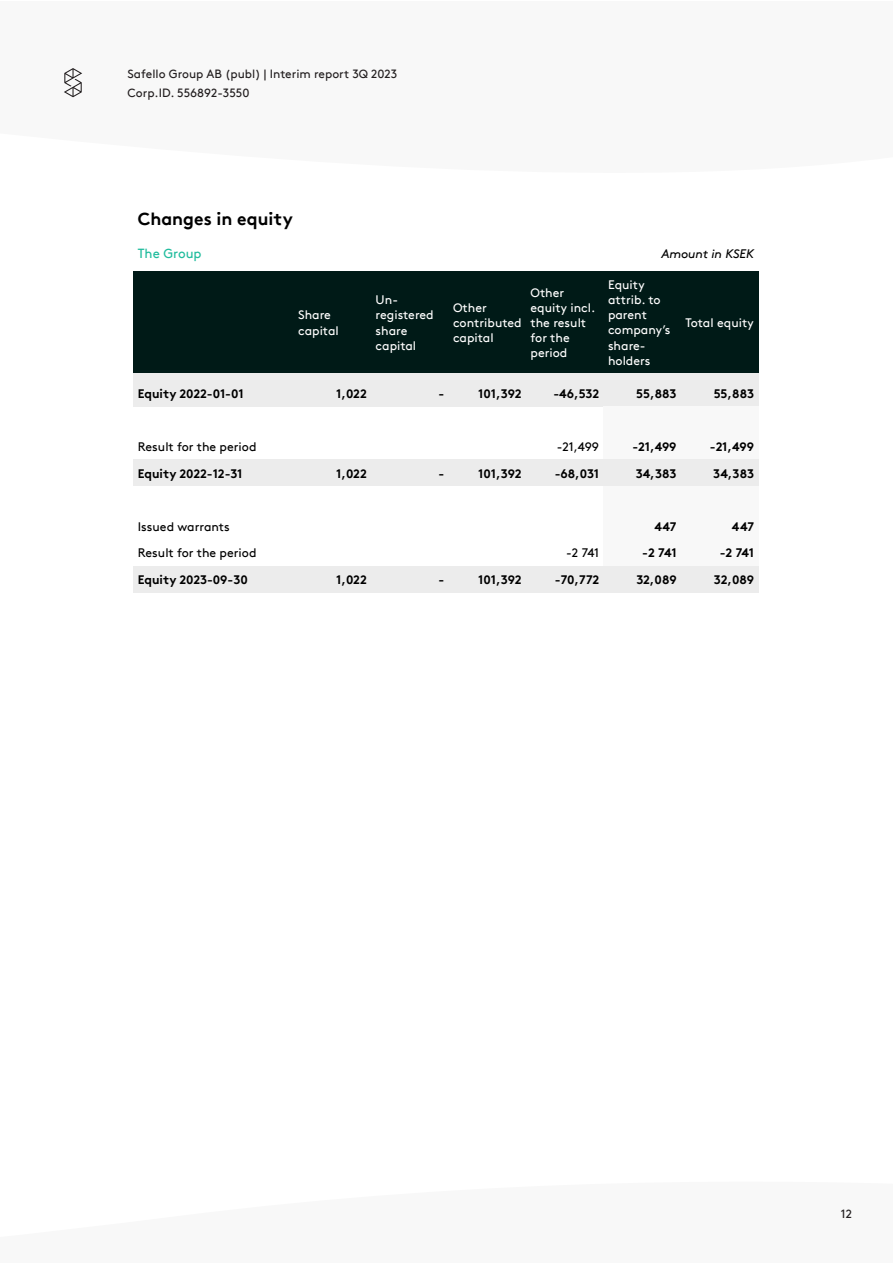
<style>
.page{position:relative;width:893px;height:1263px;background:#fff}
.page>*{position:absolute;margin:0;border:0;box-sizing:border-box;transform-origin:0 0}
.t1{font:700 17.7px "Brown";color:#000}
.t2{font:13.2px "Brown";color:#20bc9d}
.t3{font:700 12.45px "Brown";letter-spacing:-.005em;color:#000}
.t4{font:12.45px/15px "Brown";color:#fff}
.t5{font:12.45px "Brown";color:#000}
.t6{font:12.45px "Brown Itali";color:#000}
.t7{font:12px/19.2px "Brown";color:#231f20}
</style>
<div class="page">
<svg style="left:64px;top:68px;width:18px;height:29px"></svg>
<div style="left:133px;top:271px;width:161px;height:102px;background:#001a17"></div>
<div style="left:294px;top:271px;width:77px;height:102px;background:#001a17"></div>
<div style="left:371px;top:271px;width:78px;height:102px;background:#001a17"></div>
<div style="left:449px;top:271px;width:77px;height:102px;background:#001a17"></div>
<div style="left:526px;top:271px;width:78px;height:102px;background:#001a17"></div>
<div style="left:604px;top:271px;width:77px;height:102px;background:#001a17"></div>
<div style="left:681px;top:271px;width:77px;height:102px;background:#001a17"></div>
<div style="left:133px;top:373px;width:161px;height:7px;background:#ececec"></div>
<div style="left:294px;top:373px;width:77px;height:7px;background:#ececec"></div>
<div style="left:371px;top:373px;width:78px;height:7px;background:#ececec"></div>
<div style="left:449px;top:373px;width:77px;height:7px;background:#ececec"></div>
<div style="left:526px;top:373px;width:78px;height:7px;background:#ececec"></div>
<div style="left:604px;top:373px;width:77px;height:7px;background:#ececec"></div>
<div style="left:681px;top:373px;width:77px;height:7px;background:#ececec"></div>
<div style="left:133px;top:380px;width:161px;height:27px;background:#ececec"></div>
<div style="left:294px;top:380px;width:77px;height:27px;background:#ececec"></div>
<div style="left:371px;top:380px;width:78px;height:27px;background:#ececec"></div>
<div style="left:449px;top:380px;width:77px;height:27px;background:#ececec"></div>
<div style="left:526px;top:380px;width:78px;height:27px;background:#ececec"></div>
<div style="left:604px;top:380px;width:77px;height:27px;background:#ececec"></div>
<div style="left:681px;top:380px;width:77px;height:27px;background:#ececec"></div>
<div style="left:604px;top:407px;width:77px;height:26px;background:#f8f8f8"></div>
<div style="left:681px;top:407px;width:77px;height:26px;background:#f8f8f8"></div>
<div style="left:604px;top:433px;width:77px;height:27px;background:#f8f8f8"></div>
<div style="left:681px;top:433px;width:77px;height:27px;background:#f8f8f8"></div>
<div style="left:133px;top:460px;width:161px;height:26px;background:#ececec"></div>
<div style="left:294px;top:460px;width:77px;height:26px;background:#ececec"></div>
<div style="left:371px;top:460px;width:78px;height:26px;background:#ececec"></div>
<div style="left:449px;top:460px;width:77px;height:26px;background:#ececec"></div>
<div style="left:526px;top:460px;width:78px;height:26px;background:#ececec"></div>
<div style="left:604px;top:460px;width:77px;height:26px;background:#ececec"></div>
<div style="left:681px;top:460px;width:77px;height:26px;background:#ececec"></div>
<div style="left:604px;top:486px;width:77px;height:27px;background:#f8f8f8"></div>
<div style="left:681px;top:486px;width:77px;height:27px;background:#f8f8f8"></div>
<div style="left:604px;top:513px;width:77px;height:26px;background:#f8f8f8"></div>
<div style="left:681px;top:513px;width:77px;height:26px;background:#f8f8f8"></div>
<div style="left:604px;top:539px;width:77px;height:27px;background:#f8f8f8"></div>
<div style="left:681px;top:539px;width:77px;height:27px;background:#f8f8f8"></div>
<div style="left:133px;top:566px;width:161px;height:26px;background:#ececec"></div>
<div style="left:294px;top:566px;width:77px;height:26px;background:#ececec"></div>
<div style="left:371px;top:566px;width:78px;height:26px;background:#ececec"></div>
<div style="left:449px;top:566px;width:77px;height:26px;background:#ececec"></div>
<div style="left:526px;top:566px;width:78px;height:26px;background:#ececec"></div>
<div style="left:604px;top:566px;width:77px;height:26px;background:#ececec"></div>
<div style="left:681px;top:566px;width:77px;height:26px;background:#ececec"></div>
<p class="t7" style="left:128px;top:64px;width:271px">Safello Group AB (publ) | Interim report 3Q 2023<br>Corp.ID. 556892-3550</p>
<p class="t1" style="left:138px;top:208px;width:157px">Changes in equity</p>
<p class="t2" style="left:138px;top:246px;width:65px">The Group</p>
<p class="t6" style="left:661px;top:247px;width:94px">Amount in KSEK</p>
<p class="t4" style="left:298px;top:308px;width:42px">Share capital</p>
<p class="t4" style="left:376px;top:293px;width:60px">Un&shy;registered share capital</p>
<p class="t4" style="left:453px;top:300px;width:70px">Other contributed capital</p>
<p class="t4" style="left:530px;top:285px;width:66px">Other equity incl. the result for the period</p>
<p class="t4" style="left:608px;top:278px;width:64px">Equity attrib. to parent company’s share&shy;holders</p>
<p class="t4" style="left:685px;top:315px;width:70px">Total equity</p>
<p class="t3" style="left:138px;top:386px;width:107px">Equity 2022-01-01</p>
<p class="t3" style="left:336px;top:386px;width:32px">1,022</p>
<p class="t3" style="left:438px;top:386px;width:7px">-</p>
<p class="t3" style="left:478px;top:386px;width:45px">101,392</p>
<p class="t3" style="left:553px;top:386px;width:47px">-46,532</p>
<p class="t3" style="left:636px;top:386px;width:42px">55,883</p>
<p class="t3" style="left:714px;top:386px;width:42px">55,883</p>
<p class="t5" style="left:138px;top:440px;width:120px">Result for the period</p>
<p class="t5" style="left:557px;top:440px;width:44px">-21,499</p>
<p class="t3" style="left:632px;top:439px;width:46px">-21,499</p>
<p class="t3" style="left:710px;top:439px;width:46px">-21,499</p>
<p class="t3" style="left:138px;top:466px;width:106px">Equity 2022-12-31</p>
<p class="t3" style="left:336px;top:466px;width:32px">1,022</p>
<p class="t3" style="left:438px;top:466px;width:7px">-</p>
<p class="t3" style="left:478px;top:466px;width:45px">101,392</p>
<p class="t3" style="left:555px;top:466px;width:46px">-68,031</p>
<p class="t3" style="left:636px;top:466px;width:42px">34,383</p>
<p class="t3" style="left:713px;top:466px;width:42px">34,383</p>
<p class="t5" style="left:138px;top:519px;width:94px">Issued warrants</p>
<p class="t3" style="left:654px;top:519px;width:24px">447</p>
<p class="t3" style="left:732px;top:519px;width:24px">447</p>
<p class="t5" style="left:138px;top:546px;width:120px">Result for the period</p>
<p class="t5" style="left:566px;top:546px;width:34px">-2 741</p>
<p class="t3" style="left:642px;top:545px;width:36px">-2 741</p>
<p class="t3" style="left:720px;top:545px;width:36px">-2 741</p>
<p class="t3" style="left:138px;top:572px;width:112px">Equity 2023-09-30</p>
<p class="t3" style="left:336px;top:572px;width:32px">1,022</p>
<p class="t3" style="left:438px;top:572px;width:7px">-</p>
<p class="t3" style="left:478px;top:572px;width:45px">101,392</p>
<p class="t3" style="left:555px;top:572px;width:46px">-70,772</p>
<p class="t3" style="left:636px;top:572px;width:42px">32,089</p>
<p class="t3" style="left:714px;top:572px;width:42px">32,089</p>
<p class="t7" style="left:841px;top:1204px;width:13px">12</p>
</div>
